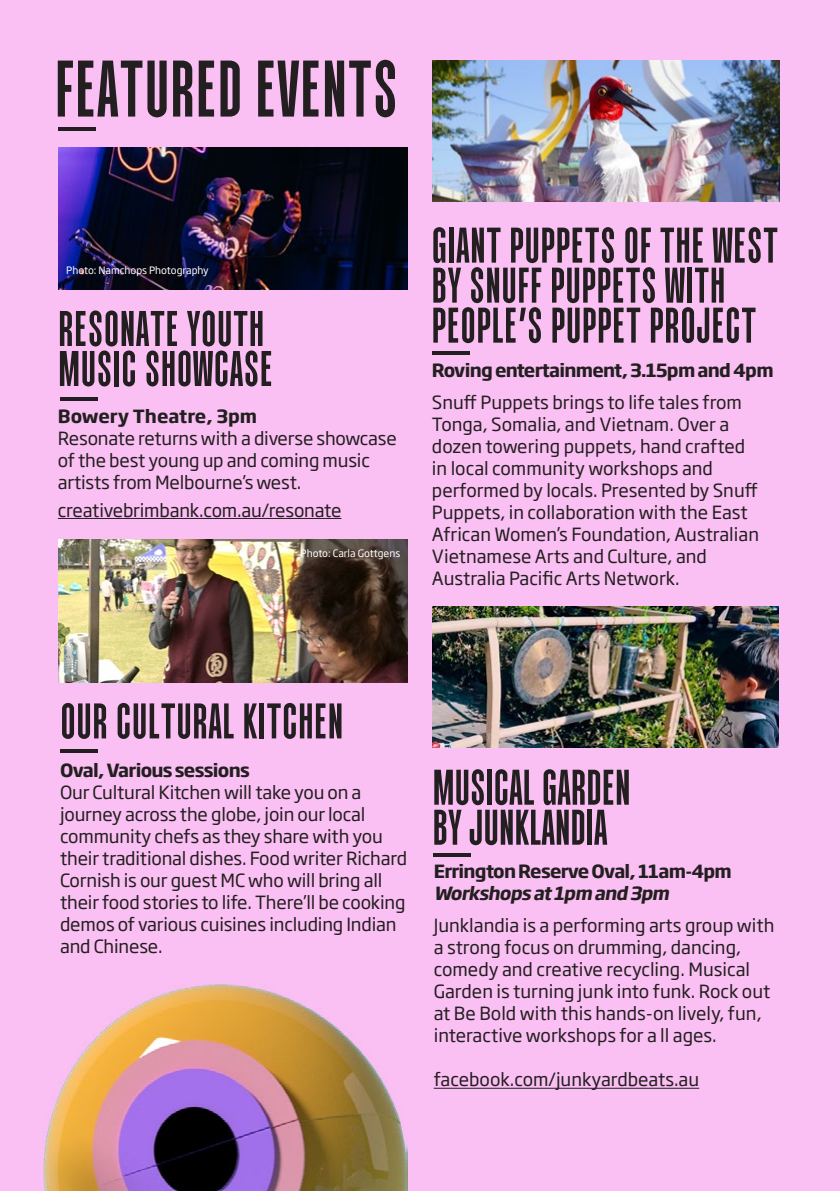
<style>
.page{position:relative;width:840px;height:1191px;background:#fff}
.page>*{position:absolute;margin:0;border:0;box-sizing:border-box;transform-origin:0 0}
.t1{font:700 80px "AH Super Duper";color:#231f20}
.t2{font:700 50px/40px "AH Super Duper";color:#231f20}
.t3{font:18px/22px "Soho Gothic Pro";letter-spacing:-.01em;color:#231f20}
.t4{font:700 18px "Soho Gothic Pro";letter-spacing:-.04em;color:#231f20}
.t5{font:italic 700 18px "Soho Gothic Pro";color:#231f20}
.t6{font:700 18px "Soho Gothic Pro";color:#231f20}
.t7{font:10.2px "Soho Gothic Pro";color:#fff}
</style>
<div class="page">
<div style="left:0;top:0;width:839px;height:1191px;background:#fbc0f3"></div>
<img style="left:432px;top:606px;width:346px;height:142px">
<img style="left:58px;top:148px;width:350px;height:141px">
<img style="left:58px;top:539px;width:350px;height:143px">
<hr style="left:58px;top:518px;width:283px;height:1px;background:#231f20">
<hr style="left:433px;top:1087px;width:265px;height:1px;background:#231f20">
<hr style="left:60px;top:397px;width:38px;height:3px;background:#231f20">
<hr style="left:432px;top:853px;width:38px;height:4px;background:#231f20">
<hr style="left:60px;top:749px;width:38px;height:4px;background:#231f20">
<hr style="left:432px;top:351px;width:38px;height:4px;background:#231f20">
<hr style="left:58px;top:127px;width:38px;height:4px;background:#231f20">
<img style="left:432px;top:60px;width:347px;height:142px">
<img style="left:44px;top:984px;width:364px;height:207px">
<h1 class="t1" style="left:54px;top:53px;width:345px">FEATURED EVENTS</h1>
<p class="t7" style="left:66px;top:263px;width:144px">Photo: Namchops Photography</p>
<h2 class="t2" style="left:58px;top:311px;width:216px">RESONATE YOUTH<br>MUSIC SHOWCASE</h2>
<p class="t6" style="left:58px;top:401px;width:201px">Bowery Theatre, 3pm</p>
<p class="t3" style="left:58px;top:426px;width:340px">Resonate returns with a diverse showcase of the best young up and coming music artists from Melbourne’s west.</p>
<p class="t3" style="left:58px;top:498px;width:285px">creativebrimbank.com.au/resonate</p>
<p class="t7" style="left:300px;top:545px;width:101px">Photo: Carla Gottgens</p>
<h2 class="t2" style="left:431px;top:228px;width:348px">GIANT PUPPETS OF THE WEST<br>BY SNUFF PUPPETS WITH<br>PEOPLE’S PUPPET PROJECT</h2>
<p class="t4" style="left:431px;top:356px;width:343px">Roving entertainment, 3.15pm and 4pm</p>
<p class="t3" style="left:431px;top:390px;width:328px">Snuff Puppets brings to life tales from Tonga, Somalia, and Vietnam. Over a dozen towering puppets, hand crafted in local community workshops and performed by locals. Presented by Snuff Puppets, in collaboration with the East African Women’s Foundation, Australian Vietnamese Arts and Culture, and Australia Pacific Arts Network.</p>
<h2 class="t2" style="left:60px;top:703px;width:285px">OUR CULTURAL KITCHEN</h2>
<p class="t4" style="left:60px;top:756px;width:191px">Oval, Various sessions</p>
<p class="t3" style="left:60px;top:780px;width:348px">Our Cultural Kitchen will take you on a journey across the globe, join our local community chefs as they share with you their traditional dishes. Food writer Richard Cornish is our guest MC who will bring all their food stories to life. There’ll be cooking demos of various cuisines including Indian and Chinese.</p>
<h2 class="t2" style="left:432px;top:769px;width:200px">MUSICAL GARDEN<br>BY JUNKLANDIA</h2>
<p class="t4" style="left:433px;top:857px;width:299px">Errington Reserve Oval, 11am-4pm</p>
<p class="t5" style="left:433px;top:879px;width:241px">Workshops at1pm and 3pm</p>
<p class="t3" style="left:433px;top:913px;width:342px">Junklandia is a performing arts group with a strong focus on drumming, dancing, comedy and creative recycling. Musical Garden is turning junk into funk. Rock out at Be Bold with this hands-on lively, fun, interactive workshops for a ll ages.</p>
<p class="t3" style="left:433px;top:1067px;width:267px">facebook.com/junkyardbeats.au</p>
</div>
